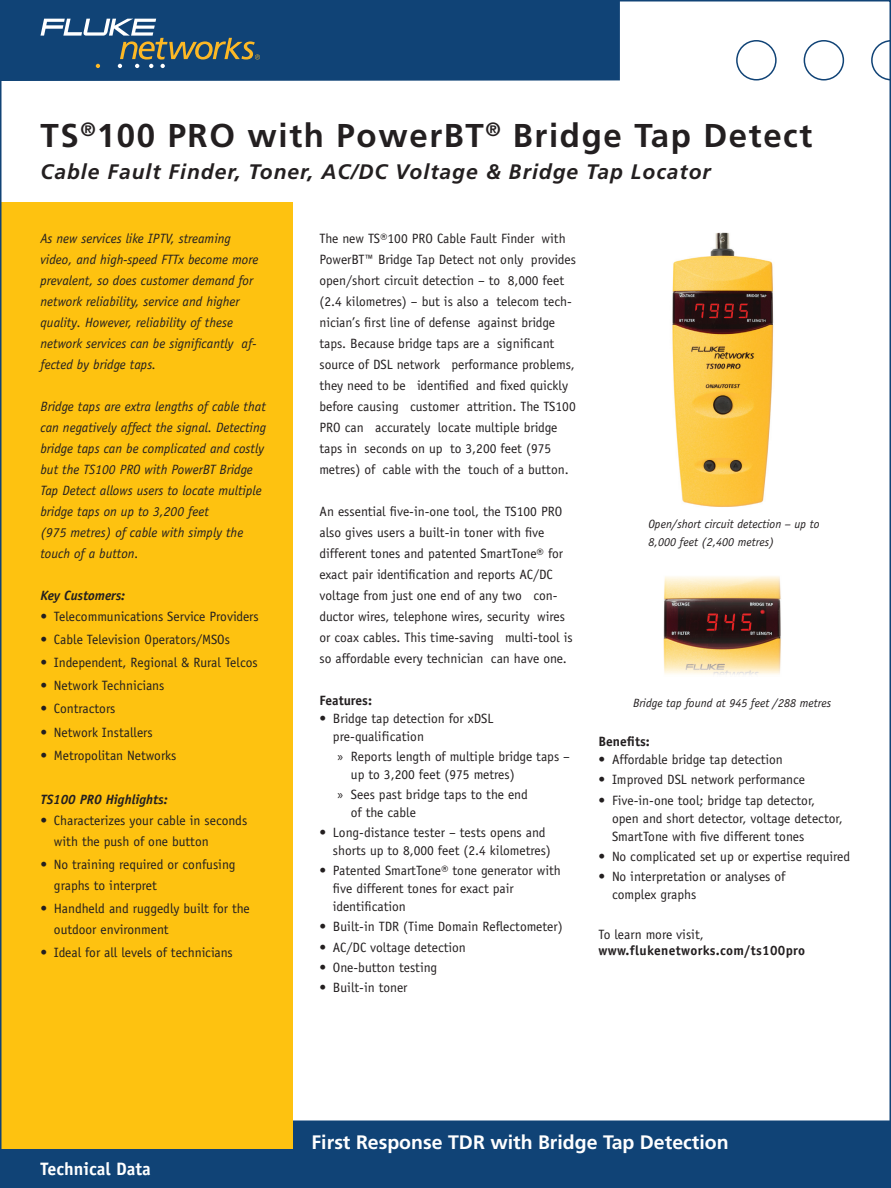
<style>
.page{position:relative;width:891px;height:1188px;background:#fff}
.page>*{position:absolute;margin:0;border:0;box-sizing:border-box;transform-origin:0 0}
.t1{font:700 33px "Frutiger";letter-spacing:.05em;color:#231f20}
.t2{font:italic 700 21px "Frutiger";letter-spacing:.05em;color:#231f20}
.t3{font:700 19.5px "Frutiger";color:#fff}
.t4{font:700 18px "Officina Sans";color:#fff}
.t5{font:13.5px/21px "Officina Sans";color:#231f20}
.t6{font:italic 13.5px/21px "Officina Sans";color:#231f20}
.t7{font:700 13.5px "Officina Sans";letter-spacing:.025em;color:#231f20}
.t8{font:italic 700 13.5px "Officina Sans";color:#231f20}
.t9{font:700 13.5px "Officina Sans";color:#231f20}
.t10{font:italic 12px/18px "Officina Sans";color:#231f20}
.s1{font-family:"Myriad Pro"}
</style>
<div class="page">
<div style="left:3px;top:3px;width:617px;height:78px;background:#104376"></div>
<svg style="left:41px;top:19px;width:219px;height:49px;background:#3a5d79"></svg>
<div style="left:3px;top:1120px;width:885px;height:65px;background:#104376"></div>
<div style="left:736px;top:40px;width:41px;height:41px;border:2px solid #104376;border-radius:50%"></div>
<div style="left:804px;top:40px;width:40px;height:41px;border:2px solid #104376;border-radius:50%"></div>
<svg style="left:871px;top:40px;width:17px;height:41px"></svg>
<div style="left:0;top:202px;width:292px;height:947px;background:#fec210"></div>
<img style="left:663px;top:576px;width:118px;height:99px">
<img style="left:672px;top:232px;width:102px;height:275px">
<h1 class="t1" style="left:40px;top:116px;width:773px">TS<sup>®</sup>100 PRO with PowerBT<sup>®</sup> Bridge Tap Detect</h1>
<h2 class="t2" style="left:40px;top:159px;width:672px">Cable Fault Finder, Toner, AC/DC Voltage &amp; Bridge Tap Locator</h2>
<p class="t6" style="left:40px;top:228px;width:219px">As new services like IPTV, streaming video, and high-speed FTTx become more prevalent, so does customer demand for network reliability, service and higher quality. However, reliability of these network services can be significantly af&shy;fected by bridge taps.</p>
<p class="t6" style="left:40px;top:396px;width:227px">Bridge taps are extra lengths of cable that can negatively affect the signal. Detecting bridge taps can be complicated and costly but the TS100 PRO with PowerBT Bridge Tap Detect allows users to locate multiple bridge taps on up to 3,200 feet<br>(975 metres) of cable with simply the touch of a button.</p>
<p class="t8" style="left:40px;top:587px;width:86px">Key Customers:</p>
<p class="t5" style="left:40px;top:606px;width:220px">• Telecommunications Service Providers</p>
<p class="t5" style="left:40px;top:629px;width:191px">• Cable Television Operators/MSOs</p>
<p class="t5" style="left:40px;top:652px;width:219px">• Independent, Regional &amp; Rural Telcos</p>
<p class="t5" style="left:40px;top:675px;width:125px">• Network Technicians</p>
<p class="t5" style="left:40px;top:698px;width:77px">• Contractors</p>
<p class="t5" style="left:40px;top:721px;width:114px">• Network Installers</p>
<p class="t5" style="left:40px;top:745px;width:138px">• Metropolitan Networks</p>
<p class="t8" style="left:40px;top:791px;width:129px">TS100 PRO Highlights:</p>
<p class="t5" style="left:54px;top:810px;width:195px;text-indent:-13px">• Characterizes your cable in seconds with the push of one button</p>
<p class="t5" style="left:54px;top:854px;width:183px;text-indent:-13px">• No training required or confusing graphs to interpret</p>
<p class="t5" style="left:54px;top:898px;width:197px;text-indent:-13px">• Handheld and ruggedly built for the outdoor environment</p>
<p class="t5" style="left:40px;top:942px;width:194px">• Ideal for all levels of technicians</p>
<p class="t5" style="left:319px;top:228px;width:258px">The new TS®100 PRO Cable Fault Finder with PowerBT™ Bridge Tap Detect not only provides open/short circuit detection – to 8,000 feet (2.4 kilometres) – but is also a telecom tech&shy;nician’s first line of defense against bridge taps. Because bridge taps are a significant source of DSL network performance problems, they need to be identified and fixed quickly before causing customer attrition. The TS100<br>PRO can accurately locate multiple bridge taps in seconds on up to 3,200 feet (975 metres) of cable with the touch of a button.</p>
<p class="t5" style="left:319px;top:501px;width:255px">An essential five-in-one tool, the TS100 PRO also gives users a built-in toner with five different tones and patented SmartTone® for exact pair identification and reports AC/DC voltage from just one end of any two con&shy;ductor wires, telephone wires, security wires or coax cables. This time-saving multi-tool is so affordable every technician can have one.</p>
<p class="t9" style="left:319px;top:692px;width:54px">Features:</p>
<p class="t5" style="left:333px;top:709px;width:162px;line-height:18px;text-indent:-13px">• Bridge tap detection for xDSL pre-qualification</p>
<p class="t5" style="left:351px;top:747px;width:221px;line-height:18px;text-indent:-13px"><span class="s1">»</span> Reports length of multiple bridge taps – up to 3,200 feet (975 metres)</p>
<p class="t5" style="left:351px;top:785px;width:178px;line-height:18px;text-indent:-13px"><span class="s1">»</span> Sees past bridge taps to the end of the cable</p>
<p class="t5" style="left:333px;top:824px;width:219px;line-height:18px;text-indent:-13px">• Long-distance tester – tests opens and shorts up to 8,000 feet (2.4 kilometres)</p>
<p class="t5" style="left:333px;top:862px;width:229px;line-height:18px;text-indent:-13px">• Patented SmartTone® tone generator with five different tones for exact pair identification</p>
<p class="t5" style="left:319px;top:916px;width:245px">• Built-in TDR (Time Domain Reflectometer)</p>
<p class="t5" style="left:319px;top:937px;width:148px">• AC/DC voltage detection</p>
<p class="t5" style="left:319px;top:957px;width:119px">• One-button testing</p>
<p class="t5" style="left:319px;top:977px;width:90px">• Built-in toner</p>
<p class="t10" style="left:649px;top:515px;width:172px">Open/short circuit detection – up to<br>8,000 feet (2,400 metres)</p>
<p class="t10" style="left:633px;top:694px;width:200px">Bridge tap found at 945 feet /288 metres</p>
<p class="t7" style="left:598px;top:733px;width:53px">Benefits:</p>
<p class="t5" style="left:598px;top:749px;width:186px">• Affordable bridge tap detection</p>
<p class="t5" style="left:598px;top:769px;width:208px">• Improved DSL network performance</p>
<p class="t5" style="left:612px;top:791px;width:232px;line-height:18px;text-indent:-14px">• Five-in-one tool; bridge tap detector, open and short detector, voltage detector,<br>SmartTone with five different tones</p>
<p class="t5" style="left:598px;top:846px;width:253px">• No complicated set up or expertise required</p>
<p class="t5" style="left:612px;top:867px;width:175px;line-height:18px;text-indent:-14px">• No interpretation or analyses of complex graphs</p>
<p class="t5" style="left:598px;top:924px;width:107px">To learn more visit,</p>
<p class="t7" style="left:598px;top:942px;width:208px">www.flukenetworks.com/ts100pro</p>
<h3 class="t4" style="left:40px;top:1157px;width:112px">Technical Data</h3>
<h3 class="t3" style="left:312px;top:1131px;width:419px">First Response TDR with Bridge Tap Detection</h3>
</div>
